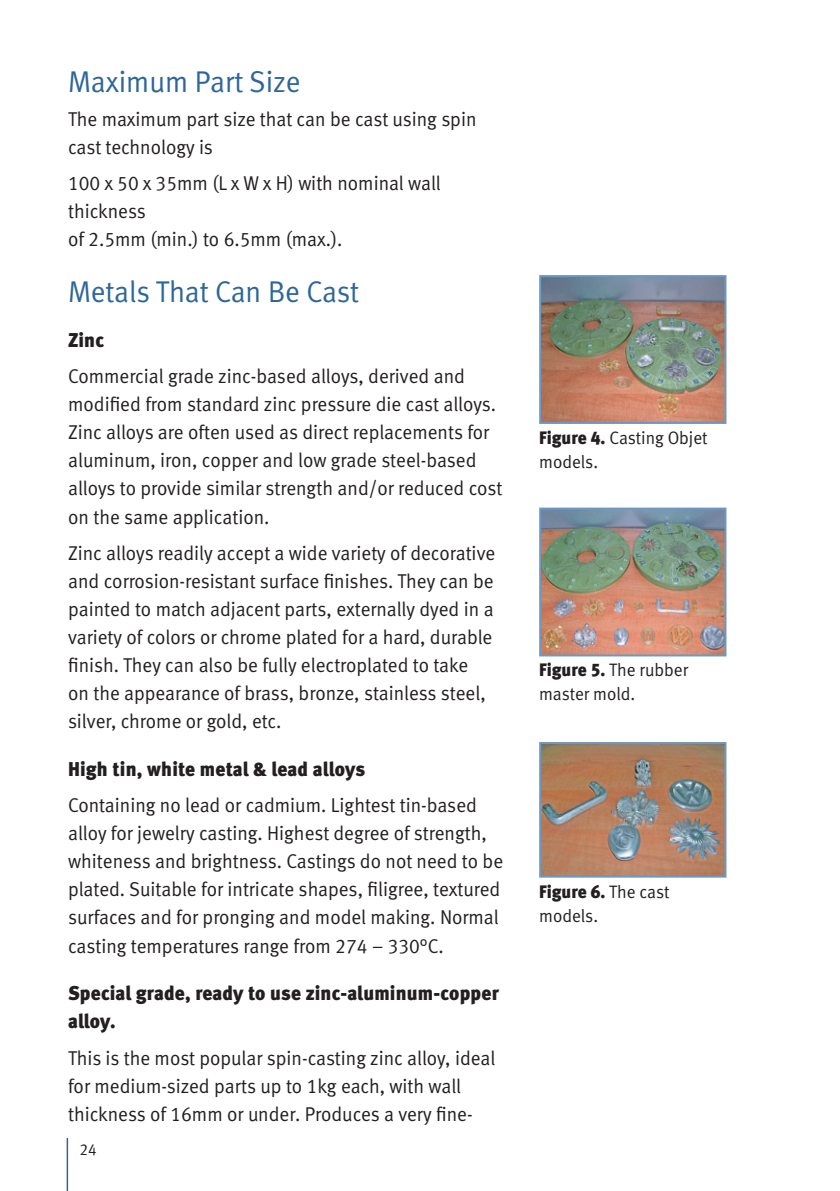
<style>
.page{position:relative;width:840px;height:1191px;background:#fff}
.page>*{position:absolute;margin:0;border:0;box-sizing:border-box;transform-origin:0 0}
.t1{font:30px "Meta Normal LF";letter-spacing:-.005em;color:#2d6699;scale:.96 1}
.t2{font:20px/28px "Meta Normal LF";color:#231f20;scale:.96 1}
.t3{font:20px/28px "Meta Black LF";letter-spacing:.01em;color:#231f20;scale:.96 1}
.t4{font:18px/24px "Meta Normal LF";color:#231f20;scale:.96 1}
.t5{font:18px "Meta Black LF";letter-spacing:.005em;color:#231f20;scale:.96 1}
.t6{font:16px "Meta Normal LF";color:#231f20;scale:.96 1}
.s1{font-family:"Meta Black LF"}
.s2{font-family:"Meta Normal LF"}
</style>
<div class="page">
<hr style="left:67px;top:1138px;width:1px;height:53px;background:#2d6699">
<img style="left:542px;top:278px;width:181px;height:143px">
<div style="left:539px;top:275px;width:187px;height:149px;border:2px solid #6b99c3"></div>
<img style="left:542px;top:510px;width:181px;height:143px">
<div style="left:539px;top:507px;width:187px;height:149px;border:2px solid #6b99c3"></div>
<img style="left:542px;top:745px;width:181px;height:129px">
<div style="left:539px;top:742px;width:187px;height:135px;border:2px solid #6b99c3"></div>
<h1 class="t1" style="left:68px;top:64px;width:243px">Maximum Part Size</h1>
<p class="t2" style="left:68px;top:104px;width:426px">The maximum part size that can be cast using spin cast technology is</p>
<p class="t2" style="left:68px;top:169px;width:389px">100 x 50 x 35mm (L x W x H) with nominal wall thickness<br>of 2.5mm (min.) to 6.5mm (max.).</p>
<h1 class="t1" style="left:68px;top:274px;width:304px">Metals That Can Be Cast</h1>
<p class="t3" style="left:68px;top:326px;width:39px">Zinc</p>
<p class="t2" style="left:68px;top:362px;width:453px">Commercial grade zinc-based alloys, derived and modified from standard zinc pressure die cast alloys.<br>Zinc alloys are often used as direct replacements for aluminum, iron, copper and low grade steel-based alloys to provide similar strength and/or reduced cost on the same application.</p>
<p class="t2" style="left:68px;top:539px;width:446px">Zinc alloys readily accept a wide variety of decorative and corrosion-resistant surface finishes. They can be painted to match adjacent parts, externally dyed in a variety of colors or chrome plated for a hard, durable finish. They can also be fully electroplated to take<br>on the appearance of brass, bronze, stainless steel, silver, chrome or gold, etc.</p>
<p class="t3" style="left:68px;top:755px;width:311px">High tin, white metal &amp; lead alloys</p>
<p class="t2" style="left:68px;top:791px;width:454px">Containing no lead or cadmium. Lightest tin-based alloy for jewelry casting. Highest degree of strength, whiteness and brightness. Castings do not need to be plated. Suitable for intricate shapes, filigree, textured surfaces and for pronging and model making. Normal casting temperatures range from 274 – 330°C.</p>
<p class="t3" style="left:68px;top:979px;width:450px">Special grade, ready to use zinc-aluminum-copper alloy.</p>
<p class="t2" style="left:68px;top:1043px;width:446px">This is the most popular spin-casting zinc alloy, ideal for medium-sized parts up to 1kg each, with wall thickness of 16mm or under. Produces a very fine-</p>
<p class="t6" style="left:79px;top:1140px;width:19px">24</p>
<p class="t4" style="left:539px;top:425px;width:177px"><span class="s1">Figure 4.</span> Casting Objet models.</p>
<p class="t4" style="left:539px;top:658px;width:157px"><span class="s1">Figure 5.</span> The rubber master mold.</p>
<p class="t5" style="left:539px;top:880px;width:137px">Figure 6. <span class="s2">The cast</span></p>
<p class="t4" style="left:539px;top:903px;width:63px">models.</p>
</div>
